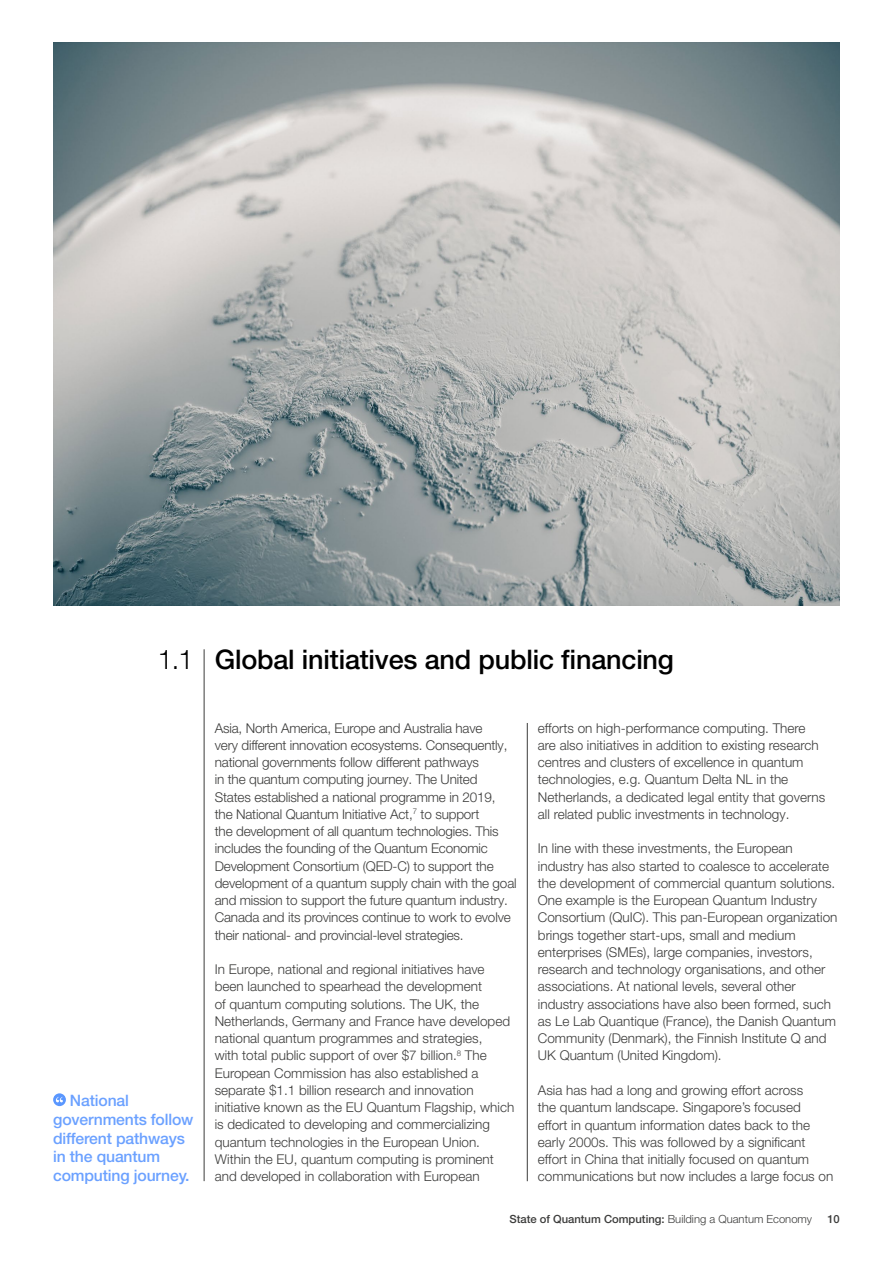
<style>
.page{position:relative;width:893px;height:1263px;background:#fff}
.page>*{position:absolute;margin:0;border:0;box-sizing:border-box;transform-origin:0 0}
.t1{font:500 27px "Helvetica Neue LT Pro";letter-spacing:-.005em;color:#000}
.t2{font:500 15.75px/18.8px "Helvetica Neue LT Pro";letter-spacing:-.01em;color:#6ba1ff}
.t3{font:300 13.5px/17.2px "Helvetica Neue LT Pro";color:#3c3c3b}
.t4{font:500 11.25px "Helvetica Neue LT Pro";color:#3c3c3b}
.s1{font-weight:300}
</style>
<div class="page">
<hr style="left:527px;top:723px;width:1px;height:458px;background:#3c3c3b">
<hr style="left:204px;top:649px;width:1px;height:532px;background:#3c3c3b">
<img style="left:53px;top:43px;width:787px;height:562px">
<svg style="left:53px;top:1093px;width:13px;height:13px"></svg>
<svg style="left:56px;top:1097px;width:7px;height:5px"></svg>
<h1 class="t1" style="left:158px;top:643px;width:518px"><span class="s1">1.1</span> Global initiatives and public financing</h1>
<p class="t2" style="left:53px;top:1091px;width:142px;text-indent:17px">National governments follow different pathways in the quantum computing journey.</p>
<p class="t3" style="left:215px;top:719px;width:303px">Asia, North America, Europe and Australia have<br>very different innovation ecosystems. Consequently, national governments follow different pathways<br>in the quantum computing journey. The United States established a national programme in 2019, the National Quantum Initiative Act,<sup>7</sup> to support<br>the development of all quantum technologies. This includes the founding of the Quantum Economic Development Consortium (QED-C) to support the development of a quantum supply chain with the goal and mission to support the future quantum industry.<br>Canada and its provinces continue to work to evolve their national- and provincial-level strategies.</p>
<p class="t3" style="left:215px;top:960px;width:301px">In Europe, national and regional initiatives have been launched to spearhead the development<br>of quantum computing solutions. The UK, the Netherlands, Germany and France have developed national quantum programmes and strategies,<br>with total public support of over $7 billion.<sup>8</sup> The European Commission has also established a separate $1.1 billion research and innovation initiative known as the EU Quantum Flagship, which is dedicated to developing and commercializing quantum technologies in the European Union.<br>Within the EU, quantum computing is prominent and developed in collaboration with European</p>
<p class="t3" style="left:538px;top:719px;width:289px">efforts on high-performance computing. There are also initiatives in addition to existing research centres and clusters of excellence in quantum technologies, e.g. Quantum Delta NL in the Netherlands, a dedicated legal entity that governs all related public investments in technology.</p>
<p class="t3" style="left:538px;top:840px;width:301px">In line with these investments, the European industry has also started to coalesce to accelerate the development of commercial quantum solutions.<br>One example is the European Quantum Industry Consortium (QuIC). This pan-European organization brings together start-ups, small and medium enterprises (SMEs), large companies, investors, research and technology organisations, and other associations. At national levels, several other industry associations have also been formed, such as Le Lab Quantique (France), the Danish Quantum Community (Denmark), the Finnish Institute Q and UK Quantum (United Kingdom).</p>
<p class="t3" style="left:538px;top:1081px;width:297px">Asia has had a long and growing effort across<br>the quantum landscape. Singapore’s focused effort in quantum information dates back to the early 2000s. This was followed by a significant effort in China that initially focused on quantum communications but now includes a large focus on</p>
<p class="t4" style="left:509px;top:1212px;width:304px">State of Quantum Computing: <span class="s1">Building a Quantum Economy</span></p>
<p class="t4" style="left:827px;top:1212px;width:14px">10</p>
</div>
